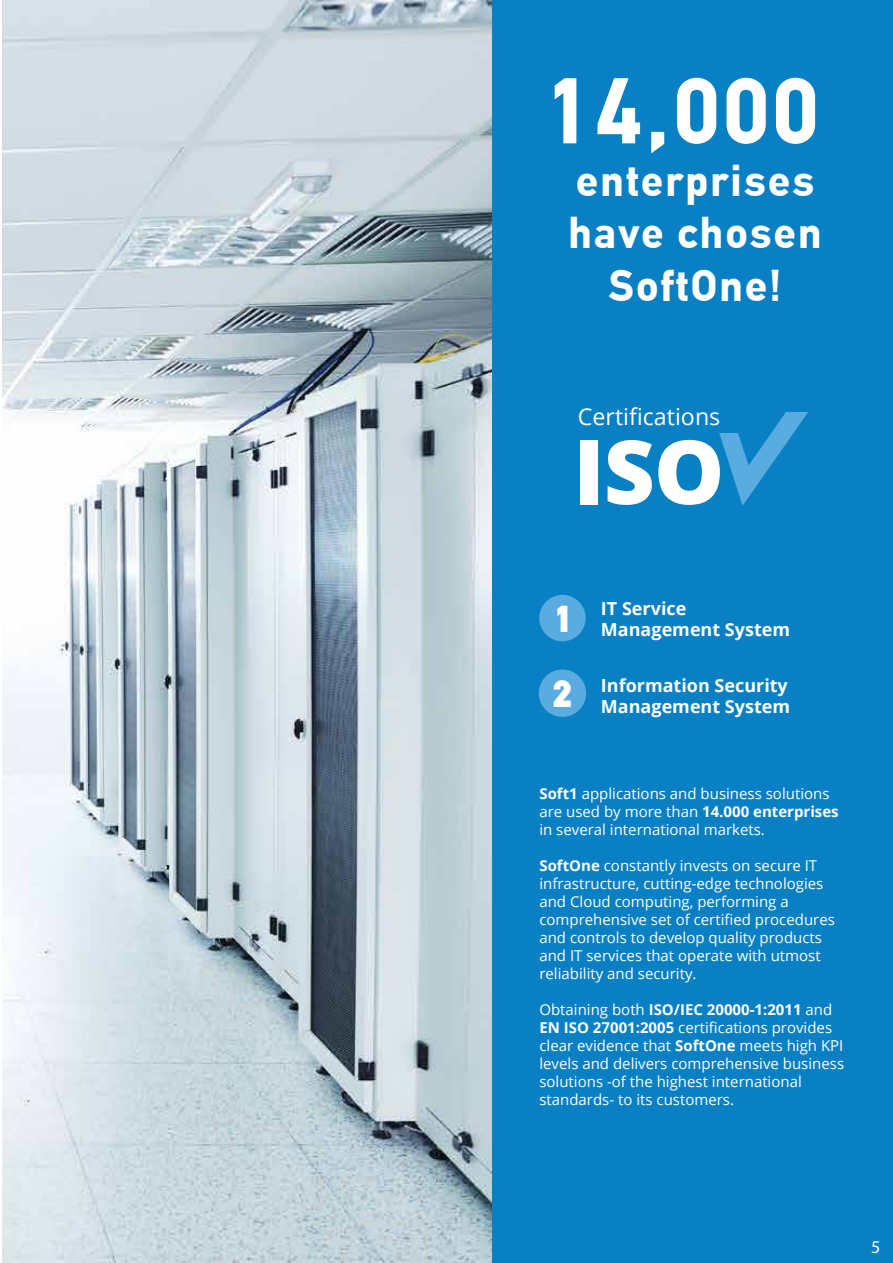
<style>
.page{position:relative;width:893px;height:1263px;background:#fff}
.page>*{position:absolute;margin:0;border:0;box-sizing:border-box;transform-origin:0 0}
.t1{font:700 91.5px "CF Din";color:#fff}
.t2{font:700 43.5px/52.5px "CF Din";letter-spacing:.05em;color:#fff;text-align:center}
.t3{font:900 37.35px "CF Din";color:#fff}
.t4{font:23.25px "Open Sans";color:#fff}
.t5{font:700 18px/21.6px "Open Sans";color:#fff}
.t6{font:18px "Myriad Pro";color:#fff}
.t7{font:15px/18px "Open Sans";color:#fff}
.s1{font-weight:700}
</style>
<div class="page">
<img style="left:2px;top:1px;width:491px;height:1262px">
<div style="left:493px;top:0;width:400px;height:1263px;background:#0a80c4"></div>
<div style="left:539px;top:595px;width:47px;height:46px;background:#5aabdf;border-radius:50%"></div>
<div style="left:539px;top:669px;width:47px;height:48px;background:#5aabdf;border-radius:50%"></div>
<div style="left:581px;top:440px;width:17px;height:65px;background:#fff"></div>
<svg style="left:608px;top:440px;width:44px;height:65px"></svg>
<svg style="left:658px;top:412px;width:150px;height:94px"></svg>
<h1 class="t1" style="left:547px;top:63px;width:272px">14,000</h1>
<h2 class="t2" style="left:568px;top:155px;width:255px">enterprises have chosen<br>SoftOne!</h2>
<h3 class="t4" style="left:578px;top:401px;width:144px">Certifications</h3>
<p class="t5" style="left:555px;top:597px;width:237px;text-indent:46px">IT Service<br><sup>1</sup> Management System</p>
<h3 class="t3" style="left:553px;top:674px;width:20px">2</h3>
<p class="t5" style="left:601px;top:674px;width:191px">Information Security<br>Management System</p>
<p class="t7" style="left:539px;top:784px;width:301px"><span class="s1">Soft1</span> applications and business solutions are used by more than <span class="s1">14.000 enterprises </span>in several international markets.</p>
<p class="t7" style="left:539px;top:856px;width:297px"><span class="s1">SoftOne</span> constantly invests on secure IT infrastructure, cutting-edge technologies and Cloud computing, performing a comprehensive set of certified procedures and controls to develop quality products and IT services that operate with utmost reliability and security.</p>
<p class="t7" style="left:539px;top:1000px;width:306px">Obtaining both <span class="s1">ISO/IEC 20000-1:2011</span> and <span class="s1">EN ISO 27001:2005</span> certifications provides clear evidence that <span class="s1">SoftOne</span> meets high KPI levels and delivers comprehensive business solutions -of the highest international standards- to its customers.</p>
<p class="t6" style="left:871px;top:1235px;width:11px">5</p>
</div>
